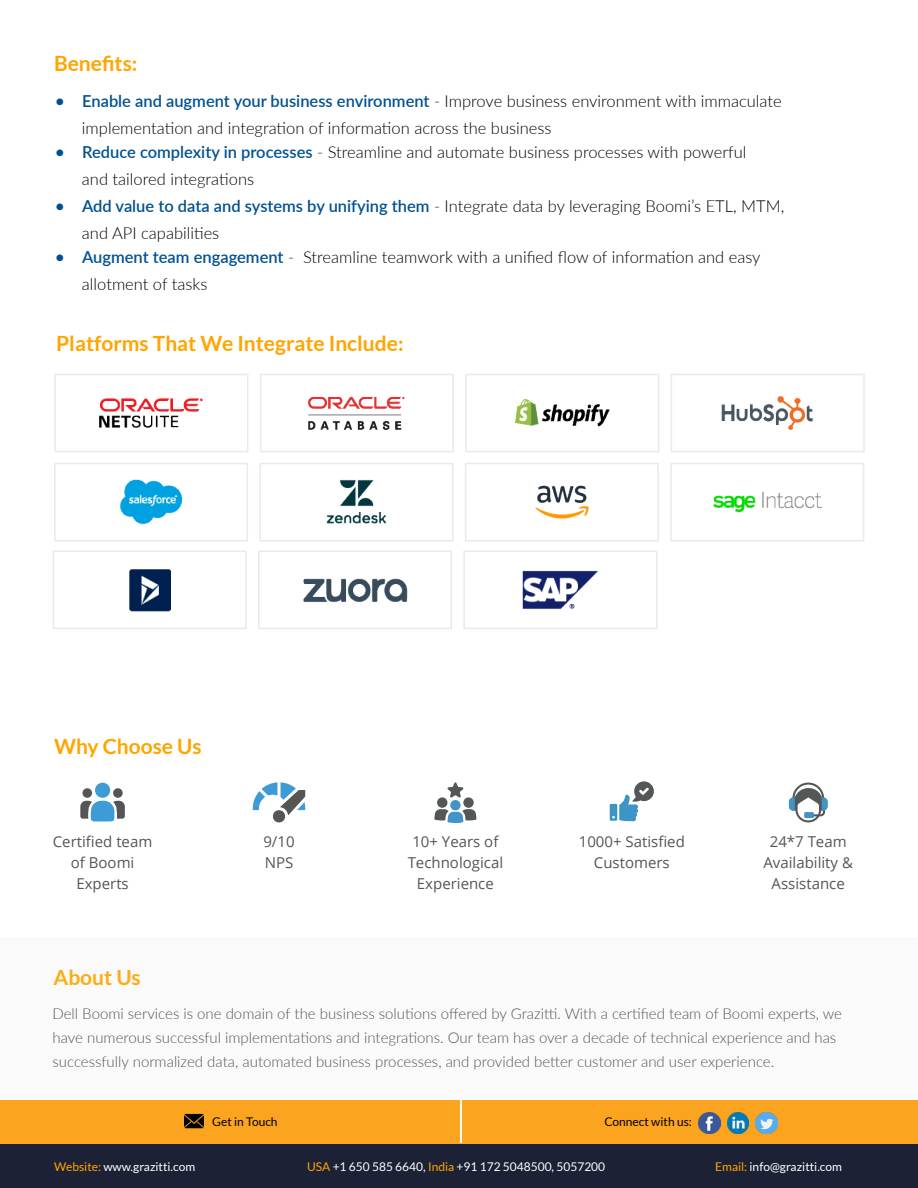
<style>
.page{position:relative;width:918px;height:1188px;background:#fff}
.page>*{position:absolute;margin:0;border:0;box-sizing:border-box;transform-origin:0 0}
.t1{font:700 21px "Lato";color:#ffa500}
.t2{font:700 21px "Lato";color:#fbad17}
.t3{font:300 16.5px/27px "Lato";color:#000}
.t4{font:300 15px/24px "Lato";color:#555}
.t5{font:15px/21px "Open Sans";color:#555;text-align:center}
.t6{font:12px "Lato";color:#fff}
.t7{font:12px "Open Sans";color:#fff}
.t8{font:12px "Lato";color:#000}
.t9{font:12px "Lato";color:#000101}
.s1{font-weight:600;color:#005191}
.s2{color:#ffa500}
</style>
<div class="page">
<div style="left:0;top:938px;width:918px;height:162px;background:#fafafa"></div>
<div style="left:0;top:1143px;width:918px;height:45px;background:#1d2136"></div>
<div style="left:0;top:1100px;width:918px;height:43px;background:#faa41f"></div>
<hr style="left:460px;top:1100px;width:2px;height:43px;background:#fff">
<img style="left:699px;top:1112px;width:21px;height:22px">
<img style="left:727px;top:1112px;width:22px;height:22px">
<img style="left:756px;top:1112px;width:21px;height:22px">
<img style="left:184px;top:1113px;width:20px;height:16px">
<svg style="left:80px;top:783px;width:45px;height:39px"></svg>
<svg style="left:253px;top:782px;width:52px;height:40px"></svg>
<img style="left:99px;top:398px;width:104px;height:30px">
<div style="left:54px;top:374px;width:194px;height:78px;border:2px solid #eaeaea"></div>
<img style="left:120px;top:479px;width:62px;height:46px">
<div style="left:54px;top:463px;width:194px;height:79px;border:2px solid #eaeaea"></div>
<img style="left:129px;top:569px;width:42px;height:43px">
<div style="left:53px;top:550px;width:194px;height:79px;border:2px solid #eaeaea"></div>
<img style="left:307px;top:396px;width:98px;height:34px">
<div style="left:260px;top:374px;width:194px;height:78px;border:2px solid #eaeaea"></div>
<img style="left:326px;top:479px;width:61px;height:45px">
<div style="left:259px;top:463px;width:194px;height:79px;border:2px solid #eaeaea"></div>
<img style="left:303px;top:578px;width:105px;height:24px">
<div style="left:258px;top:550px;width:194px;height:79px;border:2px solid #eaeaea"></div>
<img style="left:515px;top:398px;width:95px;height:29px">
<div style="left:465px;top:374px;width:194px;height:78px;border:2px solid #eaeaea"></div>
<img style="left:535px;top:485px;width:54px;height:34px">
<div style="left:465px;top:463px;width:194px;height:79px;border:2px solid #eaeaea"></div>
<img style="left:522px;top:570px;width:76px;height:39px">
<div style="left:463px;top:550px;width:195px;height:79px;border:2px solid #eaeaea"></div>
<img style="left:721px;top:396px;width:93px;height:34px">
<div style="left:671px;top:374px;width:194px;height:78px;border:2px solid #eaeaea"></div>
<img style="left:713px;top:491px;width:109px;height:22px">
<div style="left:670px;top:463px;width:194px;height:79px;border:2px solid #eaeaea"></div>
<svg style="left:610px;top:781px;width:44px;height:40px"></svg>
<svg style="left:789px;top:783px;width:39px;height:39px"></svg>
<div style="left:437px;top:797px;width:10px;height:11px;background:#545757;border-radius:50%"></div>
<div style="left:463px;top:797px;width:11px;height:11px;background:#545757;border-radius:50%"></div>
<svg style="left:434px;top:809px;width:43px;height:14px"></svg>
<div style="left:450px;top:800px;width:11px;height:10px;background:#4094c7;border-radius:50%"></div>
<svg style="left:447px;top:782px;width:17px;height:16px"></svg>
<p class="t1" style="left:54px;top:51px;width:85px">Benefits:</p>
<p class="t3" style="left:82px;top:87px;width:701px;text-indent:-27px"><span class="s1">• Enable and augment your business environment</span> - Improve business environment with immaculate implementation and integration of information across the business</p>
<p class="t3" style="left:82px;top:138px;width:666px;text-indent:-27px"><span class="s1">• Reduce complexity in processes</span> - Streamline and automate business processes with powerful and tailored integrations</p>
<p class="t3" style="left:82px;top:192px;width:704px;text-indent:-27px"><span class="s1">• Add value to data and systems by unifying them</span> - Integrate data by leveraging Boomi’s ETL, MTM, and API capabilities</p>
<p class="t3" style="left:82px;top:243px;width:680px;text-indent:-27px"><span class="s1">• Augment team engagement</span> - Streamline teamwork with a unified flow of information and easy allotment of tasks</p>
<p class="t1" style="left:56px;top:332px;width:349px">Platforms That We Integrate Include:</p>
<p class="t1" style="left:54px;top:734px;width:149px">Why Choose Us</p>
<p class="t5" style="left:53px;top:831px;width:101px">Certified team of Boomi<br>Experts</p>
<p class="t5" style="left:263px;top:831px;width:33px;text-align:left">9/10<br>NPS</p>
<p class="t5" style="left:579px;top:831px;width:108px">1000+ Satisfied<br>Customers</p>
<p class="t5" style="left:763px;top:831px;width:91px">24*7 Team<br>Availability &amp;<br>Assistance</p>
<p class="t5" style="left:408px;top:831px;width:97px">10+ Years of<br>Technological<br>Experience</p>
<p class="t2" style="left:53px;top:966px;width:89px">About Us</p>
<p class="t4" style="left:52px;top:1001px;width:791px">Dell Boomi services is one domain of the business solutions offered by Grazitti. With a certified team of Boomi experts, we have numerous successful implementations and integrations. Our team has over a decade of technical experience and has successfully normalized data, automated business processes, and provided better customer and user experience.</p>
<p class="t9" style="left:212px;top:1115px;width:67px">Get in Touch</p>
<p class="t8" style="left:604px;top:1115px;width:89px">Connect with us:</p>
<p class="t6" style="left:54px;top:1160px;width:143px"><span class="s2">Website:</span> www.grazitti.com</p>
<p class="t7" style="left:329px;top:1164px;width:260px">© 2017 Grazitti Interactive, All Rights Reserved</p>
<p class="t6" style="left:307px;top:1160px;width:300px"><span class="s2">USA</span> +1 650 585 6640, <span class="s2">India</span> +91 172 5048500, 5057200</p>
<p class="t6" style="left:715px;top:1160px;width:128px"><span class="s2">Email:</span> info@grazitti.com</p>
</div>
